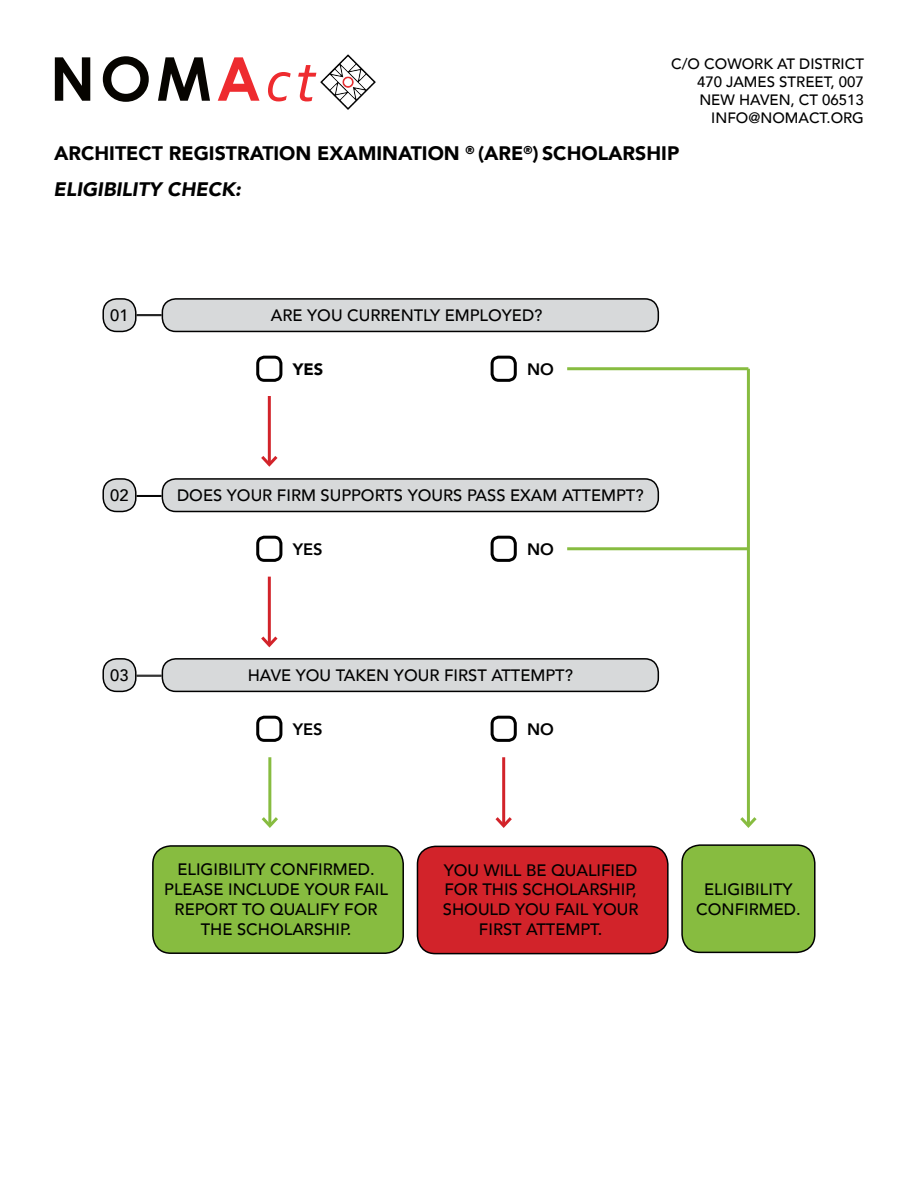
<style>
.page{position:relative;width:918px;height:1188px;background:#fff}
.page>*{position:absolute;margin:0;border:0;box-sizing:border-box;transform-origin:0 0}
.t1{font:700 60.3px "Century Gothic";color:#060400}
.t2{font:900 19.5px "Avenir LT Com";color:#000}
.t3{font:italic 900 19.5px "Avenir LT Com";color:#000}
.t4{font:500 16.5px/19.8px "Avenir LT Com";color:#000;text-align:center}
.t5{font:800 16.5px "Avenir LT Com";color:#000}
.t6{font:900 16.5px "Avenir LT Com";color:#000}
.t7{font:500 15px "Avenir LT Com";color:#000}
.s1{color:#ee2b2f}
.s2{font-family:"Corbel";font-weight:400;font-style:italic;color:#ee2b2f}
</style>
<div class="page">
<img style="left:320px;top:54px;width:56px;height:56px">
<div style="left:162px;top:479px;width:496px;height:32px;background:#d7d9da;border-radius:14px"></div>
<div style="left:162px;top:478px;width:497px;height:34px;border:2px solid #000;border-radius:14px"></div>
<div style="left:417px;top:846px;width:251px;height:108px;background:#d2232a;border-radius:18px"></div>
<div style="left:417px;top:846px;width:252px;height:108px;border:2px solid #000;border-radius:18px"></div>
<div style="left:153px;top:846px;width:250px;height:107px;background:#87bc40;border-radius:18px"></div>
<div style="left:152px;top:845px;width:252px;height:109px;border:2px solid #000;border-radius:18px"></div>
<div style="left:682px;top:845px;width:133px;height:107px;background:#87bc40;border-radius:18px"></div>
<div style="left:681px;top:844px;width:135px;height:109px;border:2px solid #000;border-radius:18px"></div>
<div style="left:162px;top:299px;width:496px;height:32px;background:#d7d9da;border-radius:14px"></div>
<div style="left:162px;top:298px;width:497px;height:34px;border:2px solid #000;border-radius:14px"></div>
<div style="left:103px;top:299px;width:33px;height:32px;background:#d7d9da;border-radius:13px"></div>
<div style="left:102px;top:298px;width:35px;height:34px;border:2px solid #000;border-radius:13px"></div>
<div style="left:103px;top:479px;width:33px;height:32px;background:#d7d9da;border-radius:13px"></div>
<div style="left:102px;top:478px;width:35px;height:34px;border:2px solid #000;border-radius:13px"></div>
<div style="left:103px;top:659px;width:33px;height:32px;background:#d7d9da;border-radius:13px"></div>
<div style="left:102px;top:658px;width:35px;height:34px;border:2px solid #000;border-radius:13px"></div>
<div style="left:162px;top:659px;width:496px;height:32px;background:#d7d9da;border-radius:14px"></div>
<div style="left:162px;top:658px;width:497px;height:34px;border:2px solid #000;border-radius:14px"></div>
<div style="left:256px;top:356px;width:26px;height:26px;border:3px solid #000;border-radius:7px"></div>
<div style="left:256px;top:536px;width:26px;height:26px;border:3px solid #000;border-radius:7px"></div>
<div style="left:256px;top:716px;width:26px;height:26px;border:3px solid #000;border-radius:7px"></div>
<div style="left:491px;top:356px;width:26px;height:26px;border:3px solid #000;border-radius:7px"></div>
<div style="left:491px;top:536px;width:26px;height:26px;border:3px solid #000;border-radius:7px"></div>
<div style="left:491px;top:716px;width:26px;height:26px;border:3px solid #000;border-radius:7px"></div>
<hr style="left:747px;top:369px;width:3px;height:457px;background:#87bc40">
<svg style="left:740px;top:814px;width:17px;height:14px"></svg>
<hr style="left:268px;top:396px;width:3px;height:69px;background:#d2232a">
<svg style="left:261px;top:453px;width:17px;height:14px"></svg>
<hr style="left:268px;top:577px;width:3px;height:68px;background:#d2232a">
<svg style="left:261px;top:633px;width:17px;height:15px"></svg>
<hr style="left:502px;top:757px;width:3px;height:69px;background:#d2232a">
<svg style="left:495px;top:814px;width:17px;height:14px"></svg>
<hr style="left:268px;top:757px;width:3px;height:69px;background:#87bc40">
<svg style="left:261px;top:814px;width:17px;height:14px"></svg>
<hr style="left:567px;top:367px;width:181px;height:3px;background:#87bc40">
<svg style="left:137px;top:314px;width:25px;height:2px"></svg>
<svg style="left:137px;top:495px;width:25px;height:2px"></svg>
<svg style="left:137px;top:675px;width:25px;height:2px"></svg>
<hr style="left:567px;top:547px;width:181px;height:3px;background:#87bc40">
<h1 class="t1" style="left:50px;top:33px;width:267px">NOM<span class="s1">A</span><span class="s2">ct</span></h1>
<p class="t7" style="left:671px;top:55px;width:46px">C/O COWORK</p>
<p class="t7" style="left:777px;top:55px;width:55px">AT DISTRICT</p>
<p class="t7" style="left:697px;top:73px;width:49px">470 JAME</p>
<p class="t7" style="left:767px;top:73px;width:31px">S STREET</p>
<p class="t7" style="left:831px;top:73px;width:35px">, 007</p>
<p class="t7" style="left:699px;top:91px;width:13px">NEW</p>
<p class="t7" style="left:739px;top:91px;width:11px">HAVEN</p>
<p class="t7" style="left:791px;top:91px;width:75px">, CT 06513</p>
<p class="t7" style="left:711px;top:109px;width:10px">INFO</p>
<p class="t7" style="left:748px;top:109px;width:25px">@NOMACT</p>
<p class="t7" style="left:827px;top:109px;width:16px">.ORG</p>
<p class="t2" style="left:54px;top:142px;width:627px">ARCHITECT REGISTRATION EXAMINATION <sup>®</sup> (ARE<sup>®</sup>) SCHOLARSHIP</p>
<p class="t3" style="left:54px;top:178px;width:189px">ELIGIBILITY CHECK:</p>
<p class="t4" style="left:110px;top:306px;width:20px">01</p>
<p class="t4" style="left:271px;top:306px;width:12px">ARE</p>
<p class="t4" style="left:307px;top:306px;width:13px">YOU</p>
<p class="t4" style="left:347px;top:306px;width:12px">CURRENTLY</p>
<p class="t4" style="left:445px;top:306px;width:12px">EMPLOYED</p>
<p class="t4" style="left:534px;top:306px;width:10px">?</p>
<p class="t6" style="left:293px;top:359px;width:32px">YES</p>
<p class="t5" style="left:527px;top:359px;width:28px">NO</p>
<p class="t4" style="left:110px;top:486px;width:20px">02</p>
<p class="t4" style="left:110px;top:666px;width:20px">03</p>
<p class="t4" style="left:177px;top:486px;width:13px">DOE</p>
<p class="t4" style="left:213px;top:486px;width:27px">S YOUR</p>
<p class="t4" style="left:277px;top:486px;width:11px">FIRM</p>
<p class="t4" style="left:321px;top:486px;width:21px">SUPPORT</p>
<p class="t4" style="left:394px;top:486px;width:27px">S YOUR</p>
<p class="t4" style="left:453px;top:486px;width:69px">S PASS EXAM</p>
<p class="t4" style="left:562px;top:486px;width:12px">ATTEMPT</p>
<p class="t4" style="left:635px;top:486px;width:10px">?</p>
<p class="t5" style="left:293px;top:540px;width:31px">YES</p>
<p class="t5" style="left:527px;top:540px;width:28px">NO</p>
<p class="t4" style="left:248px;top:666px;width:12px">HAVE</p>
<p class="t4" style="left:296px;top:666px;width:13px">YOU</p>
<p class="t4" style="left:336px;top:666px;width:12px">TAKEN</p>
<p class="t4" style="left:394px;top:666px;width:13px">YOUR</p>
<p class="t4" style="left:444px;top:666px;width:59px">FIRSTATTEMPT</p>
<p class="t4" style="left:565px;top:666px;width:10px">?</p>
<p class="t5" style="left:293px;top:720px;width:31px">YES</p>
<p class="t5" style="left:527px;top:720px;width:28px">NO</p>
<p class="t4" style="left:177px;top:860px;width:9px">ELIGIBILITY</p>
<p class="t4" style="left:270px;top:860px;width:12px">CONFIRMED</p>
<p class="t4" style="left:370px;top:860px;width:6px">.</p>
<p class="t4" style="left:164px;top:880px;width:11px">PLEA</p>
<p class="t4" style="left:204px;top:880px;width:35px">SE INCLUDE</p>
<p class="t4" style="left:305px;top:880px;width:13px">YOUR</p>
<p class="t4" style="left:355px;top:880px;width:9px">FAIL</p>
<p class="t4" style="left:175px;top:900px;width:12px">REPORT</p>
<p class="t4" style="left:242px;top:900px;width:39px">TO QUALIFY</p>
<p class="t4" style="left:344px;top:900px;width:12px">FOR</p>
<p class="t4" style="left:201px;top:919px;width:12px">THE</p>
<p class="t4" style="left:237px;top:919px;width:22px">SCHOLAR</p>
<p class="t4" style="left:314px;top:919px;width:39px">SHIP.</p>
<p class="t4" style="left:444px;top:860px;width:13px">YOU</p>
<p class="t4" style="left:484px;top:860px;width:11px">WILL</p>
<p class="t4" style="left:526px;top:860px;width:36px">BE QUALIFIED</p>
<p class="t4" style="left:445px;top:880px;width:12px">FOR</p>
<p class="t4" style="left:482px;top:880px;width:62px">THIS SCHOLAR</p>
<p class="t4" style="left:599px;top:880px;width:39px">SHIP,</p>
<p class="t4" style="left:443px;top:900px;width:22px">SHOULD</p>
<p class="t4" style="left:515px;top:900px;width:13px">YOU</p>
<p class="t4" style="left:555px;top:900px;width:9px">FAIL</p>
<p class="t4" style="left:593px;top:900px;width:13px">YOUR</p>
<p class="t4" style="left:479px;top:920px;width:59px">FIRSTATTEMPT</p>
<p class="t4" style="left:598px;top:920px;width:6px">.</p>
<p class="t4" style="left:696px;top:880px;width:17px">ELIGIBILITY<br>CONFIRMED</p>
<p class="t4" style="left:796px;top:900px;width:6px">.</p>
</div>
